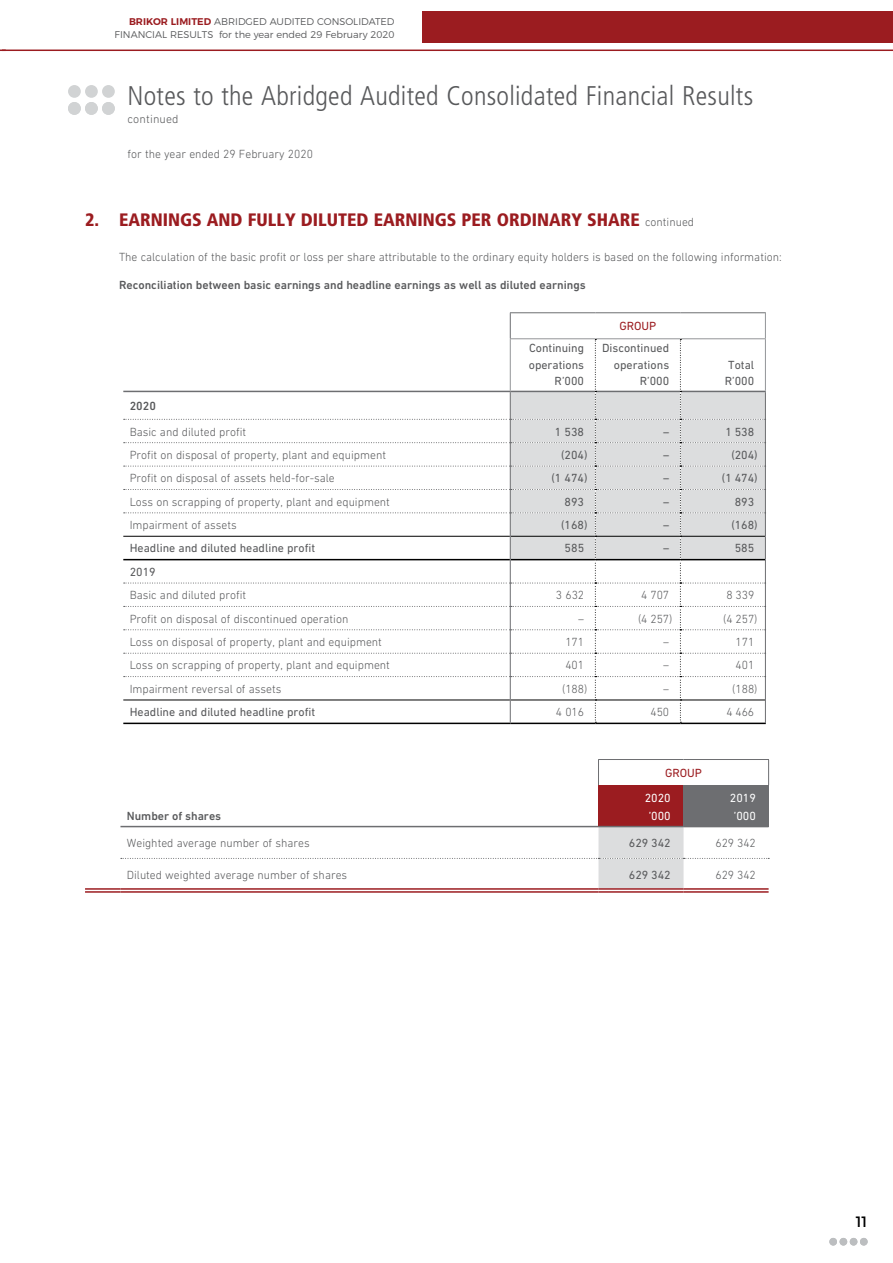
<style>
.page{position:relative;width:893px;height:1263px;background:#fff}
.page>*{position:absolute;margin:0;border:0;box-sizing:border-box;transform-origin:0 0}
.t1{font:300 condensed 27px "Frutiger";letter-spacing:.01em;color:#58595b}
.t2{font:900 condensed 18px "Frutiger";color:#9b1c20}
.t3{font:15px "Montserrat";color:#000}
.t4{font:300 12px "DIN Next LT Pro";color:#58595b}
.t5{font:12px/16.5px "DIN Next LT Pro";color:#58595b;text-align:right}
.t6{font:500 12px "DIN Next LT Pro";color:#58595b}
.t7{font:12px/18px "DIN Next LT Pro";color:#fff;text-align:center}
.t8{font:12px "DIN Next LT Pro";color:#9b1c20}
.t9{font:300 9.75px/13.5px "Montserrat";color:#58595b;text-align:right}
.s1{font-weight:600;color:#9b1c20}
.s2{font-family:"DIN Next LT Pro";font-weight:300;font-stretch:normal;font-size:12px;color:#58595b}
</style>
<div class="page">
<div style="left:829px;top:1238px;width:8px;height:7px;background:#bcbec0;border-radius:50%"></div>
<div style="left:839px;top:1238px;width:8px;height:7px;background:#bcbec0;border-radius:50%"></div>
<div style="left:850px;top:1238px;width:7px;height:7px;background:#bcbec0;border-radius:50%"></div>
<div style="left:860px;top:1238px;width:8px;height:7px;background:#bcbec0;border-radius:50%"></div>
<div style="left:422px;top:11px;width:471px;height:32px;background:#9b1c20"></div>
<hr style="left:2px;top:50px;width:891px;height:1px;background:#9b1c20">
<hr style="left:123px;top:391px;width:387px;height:1px;background:#6d6e71">
<hr style="left:123px;top:536px;width:387px;height:1px;background:#000">
<hr style="left:123px;top:700px;width:387px;height:1px;background:#000">
<hr style="left:123px;top:559px;width:387px;height:1px;background:#000">
<hr style="left:123px;top:723px;width:387px;height:1px;background:#000">
<hr style="left:510px;top:723px;width:85px;height:1px;background:#000">
<hr style="left:595px;top:723px;width:85px;height:1px;background:#000">
<hr style="left:680px;top:723px;width:86px;height:1px;background:#000">
<hr style="left:510px;top:312px;width:85px;height:1px;background:#6d6e71">
<hr style="left:595px;top:312px;width:85px;height:1px;background:#6d6e71">
<hr style="left:680px;top:312px;width:86px;height:1px;background:#6d6e71">
<svg style="left:124px;top:313px;width:642px;height:410px"></svg>
<div style="left:598px;top:785px;width:86px;height:41px;background:#9b1c20"></div>
<div style="left:684px;top:785px;width:85px;height:41px;background:#6d6e71"></div>
<svg style="left:121px;top:827px;width:648px;height:61px"></svg>
<hr style="left:120px;top:826px;width:478px;height:1px;background:#6d6e71">
<hr style="left:598px;top:826px;width:86px;height:1px;background:#6d6e71">
<hr style="left:684px;top:826px;width:85px;height:1px;background:#6d6e71">
<hr style="left:85px;top:888px;width:35px;height:2px;background:#9b1c20">
<hr style="left:85px;top:891px;width:35px;height:2px;background:#9b1c20">
<hr style="left:120px;top:888px;width:478px;height:2px;background:#9b1c20">
<hr style="left:120px;top:891px;width:478px;height:2px;background:#9b1c20">
<hr style="left:598px;top:888px;width:86px;height:2px;background:#9b1c20">
<hr style="left:598px;top:891px;width:86px;height:2px;background:#9b1c20">
<hr style="left:684px;top:888px;width:85px;height:2px;background:#9b1c20">
<hr style="left:684px;top:891px;width:85px;height:2px;background:#9b1c20">
<hr style="left:598px;top:759px;width:86px;height:1px;background:#6d6e71">
<svg style="left:598px;top:760px;width:1px;height:25px"></svg>
<hr style="left:684px;top:759px;width:85px;height:1px;background:#6d6e71">
<svg style="left:768px;top:760px;width:1px;height:25px"></svg>
<div style="left:68px;top:102px;width:13px;height:13px;background:#d1d3d4;border-radius:50%"></div>
<div style="left:68px;top:85px;width:13px;height:13px;background:#d1d3d4;border-radius:50%"></div>
<div style="left:85px;top:102px;width:13px;height:13px;background:#d1d3d4;border-radius:50%"></div>
<div style="left:85px;top:85px;width:13px;height:13px;background:#d1d3d4;border-radius:50%"></div>
<div style="left:102px;top:102px;width:13px;height:13px;background:#d1d3d4;border-radius:50%"></div>
<div style="left:102px;top:85px;width:13px;height:13px;background:#d1d3d4;border-radius:50%"></div>
<p class="t9" style="left:115px;top:14px;width:281px"><span class="s1">BRIKOR LIMITED</span> ABRIDGED AUDITED CONSOLIDATED<br>FINANCIAL RESULTS for the year ended 29 February 2020</p>
<h1 class="t1" style="left:128px;top:81px;width:627px">Notes to the Abridged Audited Consolidated Financial Results</h1>
<p class="t4" style="left:128px;top:112px;width:53px">continued</p>
<p class="t4" style="left:128px;top:147px;width:187px">for the year ended 29 February 2020</p>
<h2 class="t2" style="left:85px;top:209px;width:611px">2. EARNINGS AND FULLY DILUTED EARNINGS PER ORDINARY SHARE <span class="s2">continued</span></h2>
<p class="t4" style="left:119px;top:250px;width:664px">The calculation of the basic profit or loss per share attributable to the ordinary equity holders is based on the following information:</p>
<p class="t6" style="left:119px;top:278px;width:468px">Reconciliation between basic earnings and headline earnings as well as diluted earnings</p>
<p class="t8" style="left:619px;top:319px;width:39px">GROUP</p>
<p class="t5" style="left:529px;top:340px;width:57px">Continuing operations<br>R’000</p>
<p class="t5" style="left:602px;top:340px;width:69px">Discontinued operations<br>R’000</p>
<p class="t5" style="left:725px;top:356px;width:31px;text-align:left">Total<br>R’000</p>
<p class="t6" style="left:130px;top:399px;width:28px">2020</p>
<p class="t4" style="left:130px;top:424px;width:118px">Basic and diluted profit</p>
<p class="t5" style="left:555px;top:423px;width:31px">1 538</p>
<p class="t5" style="left:663px;top:423px;width:8px">–</p>
<p class="t5" style="left:725px;top:423px;width:30px">1 538</p>
<p class="t4" style="left:130px;top:448px;width:258px">Profit on disposal of property, plant and equipment</p>
<p class="t5" style="left:561px;top:446px;width:28px">(204)</p>
<p class="t5" style="left:663px;top:446px;width:8px">–</p>
<p class="t5" style="left:731px;top:446px;width:28px">(204)</p>
<p class="t4" style="left:130px;top:471px;width:207px">Profit on disposal of assets held-for-sale</p>
<p class="t5" style="left:552px;top:470px;width:38px">(1 474)</p>
<p class="t5" style="left:663px;top:470px;width:8px">–</p>
<p class="t5" style="left:722px;top:470px;width:37px">(1 474)</p>
<p class="t4" style="left:130px;top:495px;width:262px">Loss on scrapping of property, plant and equipment</p>
<p class="t5" style="left:565px;top:493px;width:21px">893</p>
<p class="t5" style="left:663px;top:493px;width:8px">–</p>
<p class="t5" style="left:735px;top:493px;width:21px">893</p>
<p class="t4" style="left:130px;top:518px;width:109px">Impairment of assets</p>
<p class="t5" style="left:561px;top:517px;width:28px">(168)</p>
<p class="t5" style="left:663px;top:517px;width:8px">–</p>
<p class="t5" style="left:731px;top:517px;width:28px">(168)</p>
<p class="t5" style="left:130px;top:540px;width:187px">Headline and diluted headline profit</p>
<p class="t5" style="left:565px;top:540px;width:21px">585</p>
<p class="t5" style="left:663px;top:540px;width:8px">–</p>
<p class="t5" style="left:735px;top:540px;width:21px">585</p>
<p class="t5" style="left:130px;top:563px;width:28px">2019</p>
<p class="t4" style="left:130px;top:588px;width:118px">Basic and diluted profit</p>
<p class="t4" style="left:556px;top:588px;width:30px">3 632</p>
<p class="t4" style="left:641px;top:588px;width:29px">4 707</p>
<p class="t4" style="left:726px;top:588px;width:29px">8 339</p>
<p class="t4" style="left:130px;top:612px;width:220px">Profit on disposal of discontinued operation</p>
<p class="t4" style="left:578px;top:612px;width:7px">–</p>
<p class="t4" style="left:638px;top:612px;width:36px">(4 257)</p>
<p class="t4" style="left:723px;top:612px;width:36px">(4 257)</p>
<p class="t4" style="left:130px;top:635px;width:254px">Loss on disposal of property, plant and equipment</p>
<p class="t4" style="left:565px;top:635px;width:20px">171</p>
<p class="t4" style="left:663px;top:635px;width:7px">–</p>
<p class="t4" style="left:735px;top:635px;width:20px">171</p>
<p class="t4" style="left:130px;top:658px;width:262px">Loss on scrapping of property, plant and equipment</p>
<p class="t4" style="left:565px;top:658px;width:20px">401</p>
<p class="t4" style="left:663px;top:658px;width:7px">–</p>
<p class="t4" style="left:735px;top:658px;width:20px">401</p>
<p class="t4" style="left:130px;top:682px;width:153px">Impairment reversal of assets</p>
<p class="t4" style="left:562px;top:682px;width:27px">(188)</p>
<p class="t4" style="left:663px;top:682px;width:7px">–</p>
<p class="t4" style="left:732px;top:682px;width:27px">(188)</p>
<p class="t5" style="left:130px;top:704px;width:187px">Headline and diluted headline profit</p>
<p class="t4" style="left:556px;top:705px;width:30px">4 016</p>
<p class="t4" style="left:650px;top:705px;width:20px">450</p>
<p class="t4" style="left:726px;top:705px;width:29px">4 466</p>
<p class="t6" style="left:127px;top:809px;width:96px">Number of shares</p>
<p class="t8" style="left:665px;top:766px;width:39px">GROUP</p>
<p class="t7" style="left:645px;top:789px;width:28px">2020 ’000</p>
<p class="t7" style="left:730px;top:789px;width:28px">2019 ’000</p>
<p class="t4" style="left:127px;top:836px;width:184px">Weighted average number of shares</p>
<p class="t5" style="left:629px;top:834px;width:43px">629 342</p>
<p class="t4" style="left:715px;top:836px;width:42px">629 342</p>
<p class="t4" style="left:127px;top:868px;width:222px">Diluted weighted average number of shares</p>
<p class="t5" style="left:629px;top:866px;width:43px">629 342</p>
<p class="t4" style="left:715px;top:868px;width:42px">629 342</p>
<p class="t3" style="left:856px;top:1209px;width:13px">11</p>
</div>
